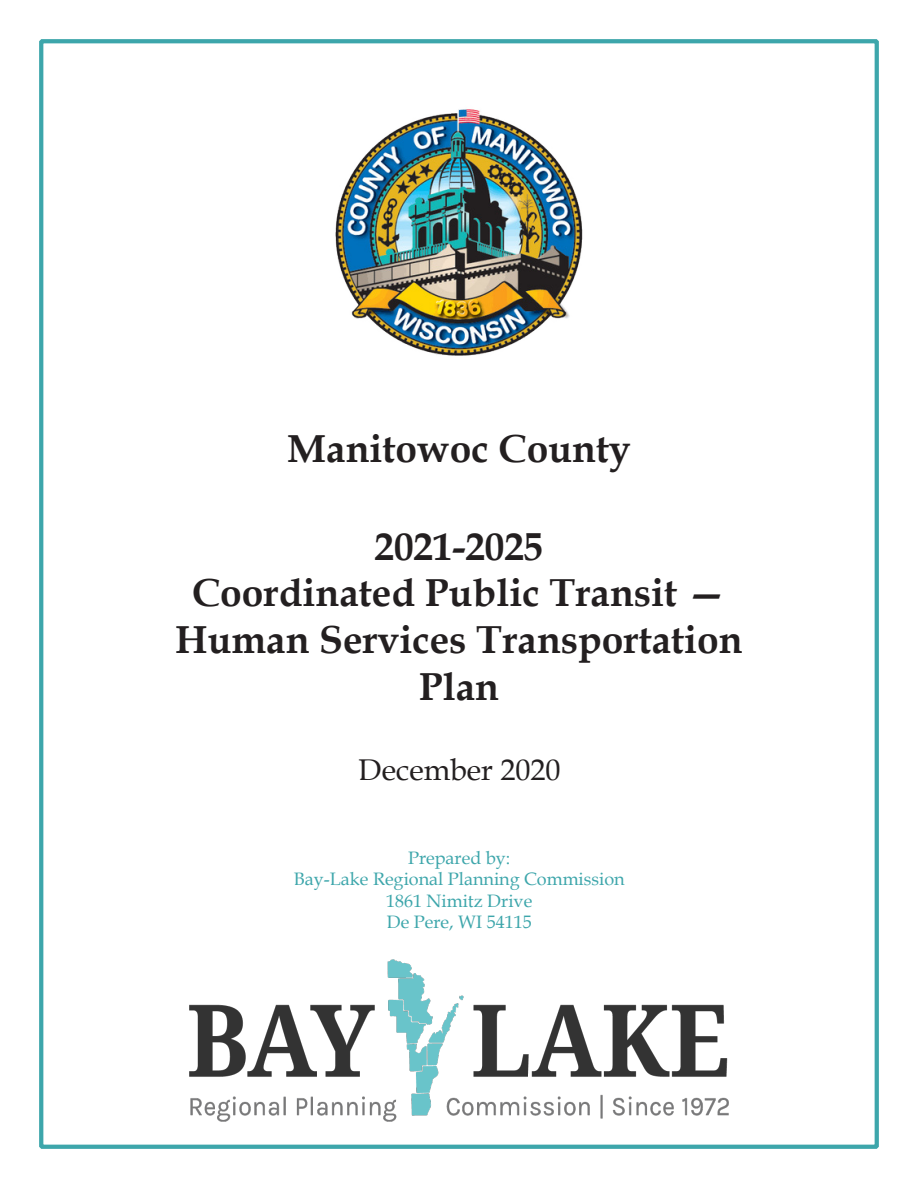
<style>
.page{position:relative;width:918px;height:1188px;background:#fff}
.page>*{position:absolute;margin:0;border:0;box-sizing:border-box;transform-origin:0 0}
.t1{font:700 39px/46.8px "Book Antiqua";color:#231f20;text-align:center}
.t2{font:30px "Book Antiqua";color:#231f20}
.t3{font:18px/21.6px "Book Antiqua";color:#3da6ab;text-align:center}
</style>
<div class="page">
<div style="left:39px;top:39px;width:840px;height:1110px;border:4px solid #3da6ab"></div>
<img style="left:189px;top:959px;width:540px;height:162px">
<img style="left:335px;top:109px;width:248px;height:247px">
<p class="t1" style="left:287px;top:426px;width:345px">Manitowoc County</p>
<p class="t1" style="left:375px;top:523px;width:170px">2021-2025</p>
<p class="t1" style="left:192px;top:570px;width:535px">Coordinated Public Transit —</p>
<p class="t1" style="left:175px;top:616px;width:569px">Human Services Transportation<br>Plan</p>
<p class="t2" style="left:359px;top:749px;width:204px">December 2020</p>
<p class="t3" style="left:294px;top:846px;width:332px">Prepared by:<br>Bay-Lake Regional Planning Commission<br>1861 Nimitz Drive<br>De Pere, WI 54115</p>
</div>
